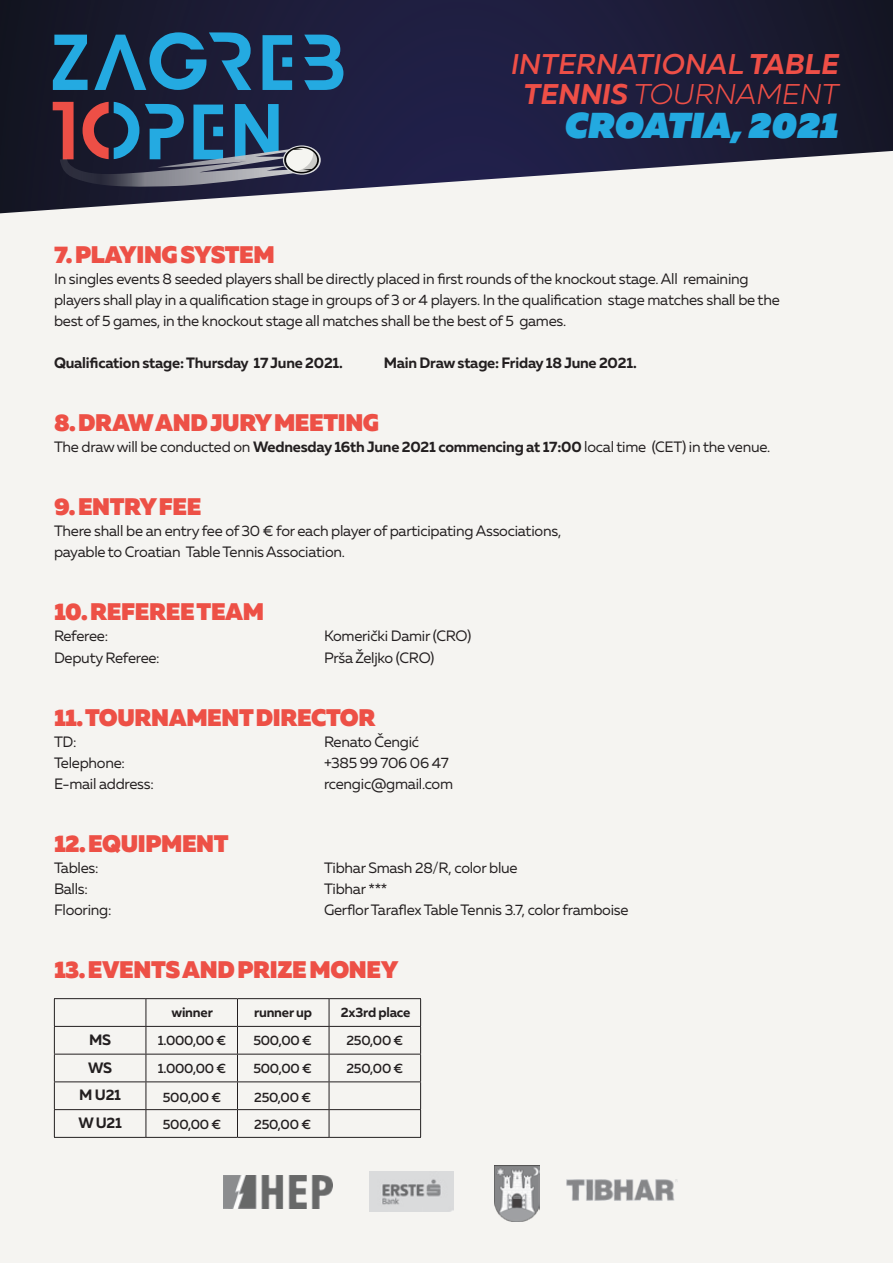
<style>
.page{position:relative;width:893px;height:1263px;background:#fff}
.page>*{position:absolute;margin:0;border:0;box-sizing:border-box;transform-origin:0 0}
.t1{font:italic 800 36px "Muller";letter-spacing:.005em;color:#23a9e0}
.t2{font:italic 500 28.5px/30px "Muller";color:#ee4f47;text-align:center}
.OKVIR_Good_SN{font:900 24px "Muller";letter-spacing:-.015em;color:#ed5046}
.OKVIR_Good_SN-2{font:15px/21px "Muller";letter-spacing:-.015em;color:#231f20}
.OKVIR_Good_SN-3{font:700 15px "Muller";letter-spacing:-.015em;color:#231f20}
.OKVIR_Good_SN-4{font:500 13.5px "Muller";letter-spacing:-.015em;color:#231f20}
.OKVIR_Good_SN-5{font:700 13.5px "Muller";letter-spacing:-.015em;color:#231f20}
.s1{font-weight:700}
.s2{font-weight:300}
</style>
<div class="page">
<div style="left:0;top:73px;width:893px;height:1190px;background:#f5f4f1"></div>
<svg style="left:0;top:0;width:893px;height:214px"></svg>
<svg style="left:263px;top:35px;width:29px;height:55px"></svg>
<svg style="left:304px;top:35px;width:39px;height:55px"></svg>
<svg style="left:94px;top:32px;width:157px;height:58px"></svg>
<svg style="left:53px;top:35px;width:35px;height:55px"></svg>
<svg style="left:53px;top:102px;width:268px;height:85px"></svg>
<img style="left:224px;top:1175px;width:108px;height:33px">
<img style="left:566px;top:1179px;width:111px;height:21px">
<img style="left:494px;top:1165px;width:46px;height:56px">
<img style="left:370px;top:1171px;width:84px;height:40px">
<hr style="left:54px;top:998px;width:92px;height:1px;background:#231f20">
<hr style="left:146px;top:998px;width:91px;height:1px;background:#231f20">
<hr style="left:237px;top:998px;width:92px;height:1px;background:#231f20">
<hr style="left:329px;top:998px;width:92px;height:1px;background:#231f20">
<hr style="left:54px;top:1026px;width:92px;height:1px;background:#231f20">
<hr style="left:146px;top:1026px;width:91px;height:1px;background:#231f20">
<hr style="left:237px;top:1026px;width:92px;height:1px;background:#231f20">
<hr style="left:329px;top:1026px;width:92px;height:1px;background:#231f20">
<hr style="left:54px;top:1054px;width:92px;height:1px;background:#231f20">
<hr style="left:146px;top:1054px;width:91px;height:1px;background:#231f20">
<hr style="left:237px;top:1054px;width:92px;height:1px;background:#231f20">
<hr style="left:329px;top:1054px;width:92px;height:1px;background:#231f20">
<hr style="left:54px;top:1081px;width:92px;height:1px;background:#231f20">
<hr style="left:146px;top:1081px;width:91px;height:1px;background:#231f20">
<hr style="left:237px;top:1081px;width:92px;height:1px;background:#231f20">
<hr style="left:329px;top:1081px;width:92px;height:1px;background:#231f20">
<hr style="left:54px;top:1109px;width:92px;height:1px;background:#231f20">
<svg style="left:54px;top:999px;width:1px;height:138px"></svg>
<hr style="left:146px;top:1109px;width:91px;height:1px;background:#231f20">
<svg style="left:146px;top:999px;width:1px;height:138px"></svg>
<hr style="left:237px;top:1109px;width:92px;height:1px;background:#231f20">
<svg style="left:237px;top:999px;width:1px;height:138px"></svg>
<hr style="left:329px;top:1109px;width:92px;height:1px;background:#231f20">
<svg style="left:329px;top:999px;width:1px;height:138px"></svg>
<svg style="left:420px;top:999px;width:1px;height:138px"></svg>
<hr style="left:54px;top:1137px;width:92px;height:1px;background:#231f20">
<hr style="left:146px;top:1137px;width:91px;height:1px;background:#231f20">
<hr style="left:237px;top:1137px;width:92px;height:1px;background:#231f20">
<hr style="left:329px;top:1137px;width:92px;height:1px;background:#231f20">
<h2 class="t2" style="left:511px;top:49px;width:329px">INTERNATIONAL <span class="s1">TABLE<br>TENNIS</span> <span class="s2">TOURNAMENT</span></h2>
<h1 class="t1" style="left:565px;top:102px;width:275px">CROATIA, 2021</h1>
<p class="OKVIR_Good_SN" style="left:54px;top:240px;width:222px">7. PLAYING SYSTEM</p>
<p class="OKVIR_Good_SN-2" style="left:54px;top:268px;width:727px">In singles events 8 seeded players shall be directly placed in first rounds of the knockout stage. All remaining players shall play in a qualification stage in groups of 3 or 4 players. In the qualification stage matches shall be the best of 5 games, in the knockout stage all matches shall be the best of 5 games.</p>
<p class="OKVIR_Good_SN-3" style="left:54px;top:354px;width:290px">Qualification stage: Thursday 17 June 2021.</p>
<p class="OKVIR_Good_SN-3" style="left:384px;top:354px;width:254px">Main Draw stage: Friday 18 June 2021.</p>
<p class="OKVIR_Good_SN" style="left:54px;top:408px;width:327px">8. DRAW AND JURY MEETING</p>
<p class="OKVIR_Good_SN-2" style="left:54px;top:436px;width:718px">The draw will be conducted on <span class="s1">Wednesday 16th June 2021 commencing at 17:00</span> local time (CET) in the venue.</p>
<p class="OKVIR_Good_SN" style="left:54px;top:492px;width:149px">9. ENTRY FEE</p>
<p class="OKVIR_Good_SN-2" style="left:54px;top:520px;width:509px">There shall be an entry fee of 30 € for each player of participating Associations,</p>
<p class="OKVIR_Good_SN-2" style="left:54px;top:541px;width:293px">payable to Croatian Table Tennis Association.</p>
<p class="OKVIR_Good_SN" style="left:54px;top:597px;width:212px">10. REFEREE TEAM</p>
<p class="OKVIR_Good_SN-2" style="left:54px;top:625px;width:56px">Referee:</p>
<p class="OKVIR_Good_SN-2" style="left:324px;top:625px;width:149px">Komerički Damir (CRO)</p>
<p class="OKVIR_Good_SN-2" style="left:54px;top:646px;width:107px">Deputy Referee:</p>
<p class="OKVIR_Good_SN-2" style="left:324px;top:646px;width:112px">Prša Željko (CRO)</p>
<p class="OKVIR_Good_SN" style="left:54px;top:702px;width:323px">11. TOURNAMENT DIRECTOR</p>
<p class="OKVIR_Good_SN-2" style="left:54px;top:730px;width:24px">TD:</p>
<p class="OKVIR_Good_SN-2" style="left:324px;top:730px;width:97px">Renato Čengić</p>
<p class="OKVIR_Good_SN-2" style="left:54px;top:751px;width:73px">Telephone:</p>
<p class="OKVIR_Good_SN-2" style="left:324px;top:751px;width:126px">+385 99 706 06 47</p>
<p class="OKVIR_Good_SN-2" style="left:54px;top:772px;width:101px">E-mail address:</p>
<p class="OKVIR_Good_SN-2" style="left:324px;top:772px;width:131px">rcengic@gmail.com</p>
<p class="OKVIR_Good_SN" style="left:54px;top:828px;width:176px">12. EQUIPMENT</p>
<p class="OKVIR_Good_SN-2" style="left:54px;top:856px;width:46px">Tables:</p>
<p class="OKVIR_Good_SN-2" style="left:324px;top:856px;width:195px">Tibhar Smash 28/R, color blue</p>
<p class="OKVIR_Good_SN-2" style="left:54px;top:877px;width:35px">Balls:</p>
<p class="OKVIR_Good_SN-2" style="left:324px;top:877px;width:65px">Tibhar ***</p>
<p class="OKVIR_Good_SN-2" style="left:54px;top:898px;width:59px">Flooring:</p>
<p class="OKVIR_Good_SN-2" style="left:324px;top:898px;width:306px">Gerflor Taraflex Table Tennis 3.7, color framboise</p>
<p class="OKVIR_Good_SN" style="left:54px;top:954px;width:346px">13. EVENTS AND PRIZE MONEY</p>
<p class="OKVIR_Good_SN-3" style="left:89px;top:1030px;width:24px">MS</p>
<p class="OKVIR_Good_SN-3" style="left:88px;top:1058px;width:26px">WS</p>
<p class="OKVIR_Good_SN-3" style="left:79px;top:1085px;width:43px">M U21</p>
<p class="OKVIR_Good_SN-3" style="left:78px;top:1113px;width:45px">W U21</p>
<p class="OKVIR_Good_SN-5" style="left:171px;top:1003px;width:43px">winner</p>
<p class="OKVIR_Good_SN-4" style="left:158px;top:1032px;width:70px">1.000,00 €</p>
<p class="OKVIR_Good_SN-4" style="left:158px;top:1060px;width:70px">1.000,00 €</p>
<p class="OKVIR_Good_SN-4" style="left:163px;top:1089px;width:60px">500,00 €</p>
<p class="OKVIR_Good_SN-4" style="left:163px;top:1116px;width:60px">500,00 €</p>
<p class="OKVIR_Good_SN-5" style="left:254px;top:1003px;width:59px">runner up</p>
<p class="OKVIR_Good_SN-5" style="left:341px;top:1003px;width:71px">2x3rd place</p>
<p class="OKVIR_Good_SN-4" style="left:253px;top:1032px;width:60px">500,00 €</p>
<p class="OKVIR_Good_SN-4" style="left:253px;top:1060px;width:60px">500,00 €</p>
<p class="OKVIR_Good_SN-4" style="left:254px;top:1089px;width:58px">250,00 €</p>
<p class="OKVIR_Good_SN-4" style="left:254px;top:1116px;width:58px">250,00 €</p>
<p class="OKVIR_Good_SN-4" style="left:346px;top:1032px;width:58px">250,00 €</p>
<p class="OKVIR_Good_SN-4" style="left:346px;top:1060px;width:58px">250,00 €</p>
</div>
